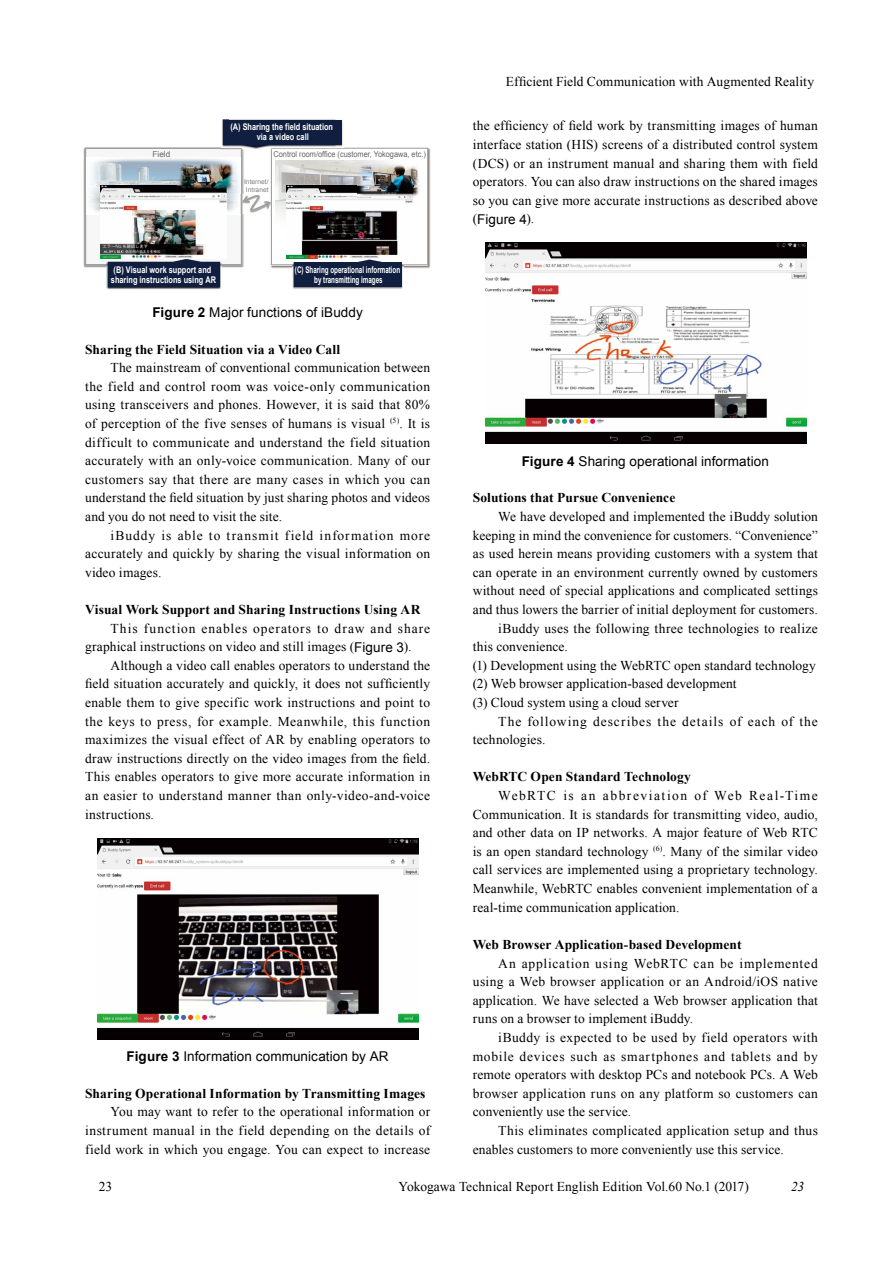
<style>
.page{position:relative;width:893px;height:1263px;background:#fff}
.page>*{position:absolute;margin:0;border:0;box-sizing:border-box;transform-origin:0 0}
.t1{font:13.5px/18.6px "Times New Roman";letter-spacing:.015em;color:#000;text-align:justify}
.t2{font:700 13.5px "Times New Roman";letter-spacing:.005em;color:#000}
.t3{font:13.5px "Arial";letter-spacing:.01em;color:#000}
.t4{font:13.5px/18.6px "Times New Roman";letter-spacing:.045em;color:#000}
.t5{font:13.5px "Times New Roman";letter-spacing:.07em;color:#000}
.t6{font:italic 13.5px "Times New Roman";color:#000}
.t7{font:700 9.15px/9.8px "Arial";color:#fff;scale:.8 1}
.t8{font:700 9.15px/9.8px "Arial";color:#fff;text-align:center;scale:.68 1}
.t9{font:8.1px "Arial";color:#666465;scale:.9 1}
.t10{font:8.1px "Arial";color:#666465}
.t11{font:6.6px/7.9px "Arial";color:#7d7d7d}
.s1{font-weight:700}
.s2{font-family:"Arial"}
.s3{font-family:"Times New Roman"}
</style>
<div class="page">
<img style="left:83px;top:147px;width:161px;height:121px">
<div style="left:85px;top:148px;width:157px;height:117px;background:#f7f7f8"></div>
<div style="left:85px;top:147px;width:157px;height:119px;border:2px solid #a0a0a1"></div>
<img style="left:86px;top:157px;width:155px;height:57px">
<img style="left:234px;top:194px;width:7px;height:19px">
<svg style="left:241px;top:194px;width:29px;height:19px"></svg>
<img style="left:270px;top:147px;width:161px;height:121px">
<div style="left:271px;top:148px;width:157px;height:117px;background:#fff"></div>
<div style="left:271px;top:148px;width:157px;height:117px;border:1px solid #a0a0a1"></div>
<img style="left:275px;top:160px;width:139px;height:56px">
<img style="left:106px;top:261px;width:115px;height:28px">
<img style="left:108px;top:260px;width:111px;height:29px">
<div style="left:108px;top:262px;width:111px;height:25px;background:#101f3f"></div>
<img style="left:292px;top:259px;width:111px;height:30px">
<svg style="left:294px;top:260px;width:107px;height:2px"></svg>
<div style="left:294px;top:262px;width:107px;height:25px;background:#101f3f"></div>
<img style="left:221px;top:147px;width:115px;height:3px">
<img style="left:222px;top:119px;width:121px;height:28px">
<img style="left:229px;top:119px;width:110px;height:30px">
<div style="left:224px;top:120px;width:118px;height:25px;background:#101f3f"></div>
<img style="left:286px;top:186px;width:127px;height:73px">
<img style="left:357px;top:164px;width:63px;height:33px">
<img style="left:100px;top:185px;width:127px;height:74px">
<img style="left:178px;top:162px;width:56px;height:30px">
<img style="left:97px;top:839px;width:321px;height:200px">
<img style="left:485px;top:242px;width:321px;height:201px">
<p class="t7" style="left:230px;top:122px;width:130px;text-align:center">(A) Sharing the field situation via a video call</p>
<p class="t11" style="left:244px;top:178px;width:26px">Internet/<br>Intranet</p>
<p class="t10" style="left:153px;top:149px;width:19px">Field</p>
<p class="t9" style="left:274px;top:149px;width:171px">Control room/office (customer, Yokogawa, etc.)</p>
<p class="t7" style="left:111px;top:265px;width:133px">(B) Visual work support and sharing instructions using AR</p>
<p class="t8" style="left:295px;top:265px;width:156px">(C) Sharing operational information by transmitting images</p>
<p class="t3" style="left:152px;top:303px;width:212px"><span class="s1">Figure 2</span> Major functions of iBuddy</p>
<p class="t2" style="left:85px;top:340px;width:257px">Sharing the Field Situation via a Video Call</p>
<p class="t1" style="left:85px;top:358px;width:347px;text-indent:26px">The mainstream of conventional communication between the field and control room was voice-only communication using transceivers and phones. However, it is said that 80% of perception of the five senses of humans is visual <sup>(5)</sup>. It is difficult to communicate and understand the field situation accurately with an only-voice communication. Many of our customers say that there are many cases in which you can understand the field situation by just sharing photos and videos and you do not need to visit the site.</p>
<p class="t1" style="left:85px;top:526px;width:347px;text-indent:26px">iBuddy is able to transmit field information more accurately and quickly by sharing the visual information on video images.</p>
<p class="t2" style="left:85px;top:600px;width:337px">Visual Work Support and Sharing Instructions Using AR</p>
<p class="t4" style="left:85px;top:619px;width:347px;text-indent:26px">This function enables operators to draw and share graphical instructions on video and still images (<span class="s2">Figure 3</span>).</p>
<p class="t1" style="left:85px;top:656px;width:347px;text-indent:26px">Although a video call enables operators to understand the field situation accurately and quickly, it does not sufficiently enable them to give specific work instructions and point to the keys to press, for example. Meanwhile, this function maximizes the visual effect of AR by enabling operators to draw instructions directly on the video images from the field.<br>This enables operators to give more accurate information in an easier to understand manner than only-video-and-voice instructions.</p>
<p class="t3" style="left:127px;top:1047px;width:264px"><span class="s1">Figure 3</span> Information communication by AR</p>
<p class="t2" style="left:85px;top:1084px;width:342px">Sharing Operational Information by Transmitting Images</p>
<p class="t1" style="left:85px;top:1102px;width:347px;text-indent:26px">You may want to refer to the operational information or instrument manual in the field depending on the details of field work in which you engage. You can expect to increase</p>
<p class="t1" style="left:506px;top:72px;width:310px">Efficient Field Communication with Augmented Reality</p>
<p class="t1" style="left:473px;top:116px;width:347px">the efficiency of field work by transmitting images of human interface station (HIS) screens of a distributed control system (DCS) or an instrument manual and sharing them with field operators. You can also draw instructions on the shared images so you can give more accurate instructions as described above</p>
<p class="t3" style="left:473px;top:210px;width:63px"><span class="s3">(</span>Figure 4<span class="s3">).</span></p>
<p class="t3" style="left:522px;top:452px;width:249px"><span class="s1">Figure 4</span> Sharing operational information</p>
<p class="t2" style="left:473px;top:488px;width:204px">Solutions that Pursue Convenience</p>
<p class="t1" style="left:498px;top:507px;width:321px">We have developed and implemented the iBuddy solution</p>
<p class="t1" style="left:473px;top:526px;width:347px">keeping in mind the convenience for customers. “Convenience”</p>
<p class="t1" style="left:473px;top:544px;width:347px">as used herein means providing customers with a system that</p>
<p class="t1" style="left:473px;top:563px;width:347px">can operate in an environment currently owned by customers</p>
<p class="t1" style="left:473px;top:581px;width:347px">without need of special applications and complicated settings</p>
<p class="t1" style="left:473px;top:600px;width:347px">and thus lowers the barrier of initial deployment for customers.</p>
<p class="t1" style="left:498px;top:619px;width:321px">iBuddy uses the following three technologies to realize</p>
<p class="t1" style="left:473px;top:637px;width:97px">this convenience.</p>
<p class="t1" style="left:473px;top:656px;width:345px">(1) Development using the WebRTC open standard technology</p>
<p class="t1" style="left:473px;top:674px;width:265px">(2) Web browser application-based development</p>
<p class="t1" style="left:473px;top:693px;width:207px">(3) Cloud system using a cloud server</p>
<p class="t5" style="left:498px;top:712px;width:321px">The following describes the details of each of the</p>
<p class="t1" style="left:473px;top:730px;width:74px">technologies.</p>
<p class="t2" style="left:473px;top:768px;width:220px">WebRTC Open Standard Technology</p>
<p class="t1" style="left:473px;top:786px;width:347px;text-indent:26px">WebRTC is an abbreviation of Web Real-Time Communication. It is standards for transmitting video, audio, and other data on IP networks. A major feature of Web RTC is an open standard technology <sup>(6)</sup>. Many of the similar video call services are implemented using a proprietary technology.<br>Meanwhile, WebRTC enables convenient implementation of a real-time communication application.</p>
<p class="t2" style="left:473px;top:935px;width:270px">Web Browser Application-based Development</p>
<p class="t1" style="left:473px;top:953px;width:347px;text-indent:26px">An application using WebRTC can be implemented using a Web browser application or an Android/iOS native application. We have selected a Web browser application that runs on a browser to implement iBuddy.</p>
<p class="t1" style="left:473px;top:1028px;width:347px;text-indent:26px">iBuddy is expected to be used by field operators with mobile devices such as smartphones and tablets and by remote operators with desktop PCs and notebook PCs. A Web browser application runs on any platform so customers can conveniently use the service.</p>
<p class="t1" style="left:473px;top:1121px;width:347px;text-indent:26px">This eliminates complicated application setup and thus enables customers to more conveniently use this service.</p>
<p class="t1" style="left:398px;top:1177px;width:352px">Yokogawa Technical Report English Edition Vol.60 No.1 (2017)</p>
<p class="t1" style="left:99px;top:1177px;width:15px">23</p>
<p class="t6" style="left:791px;top:1177px;width:15px">23</p>
</div>
